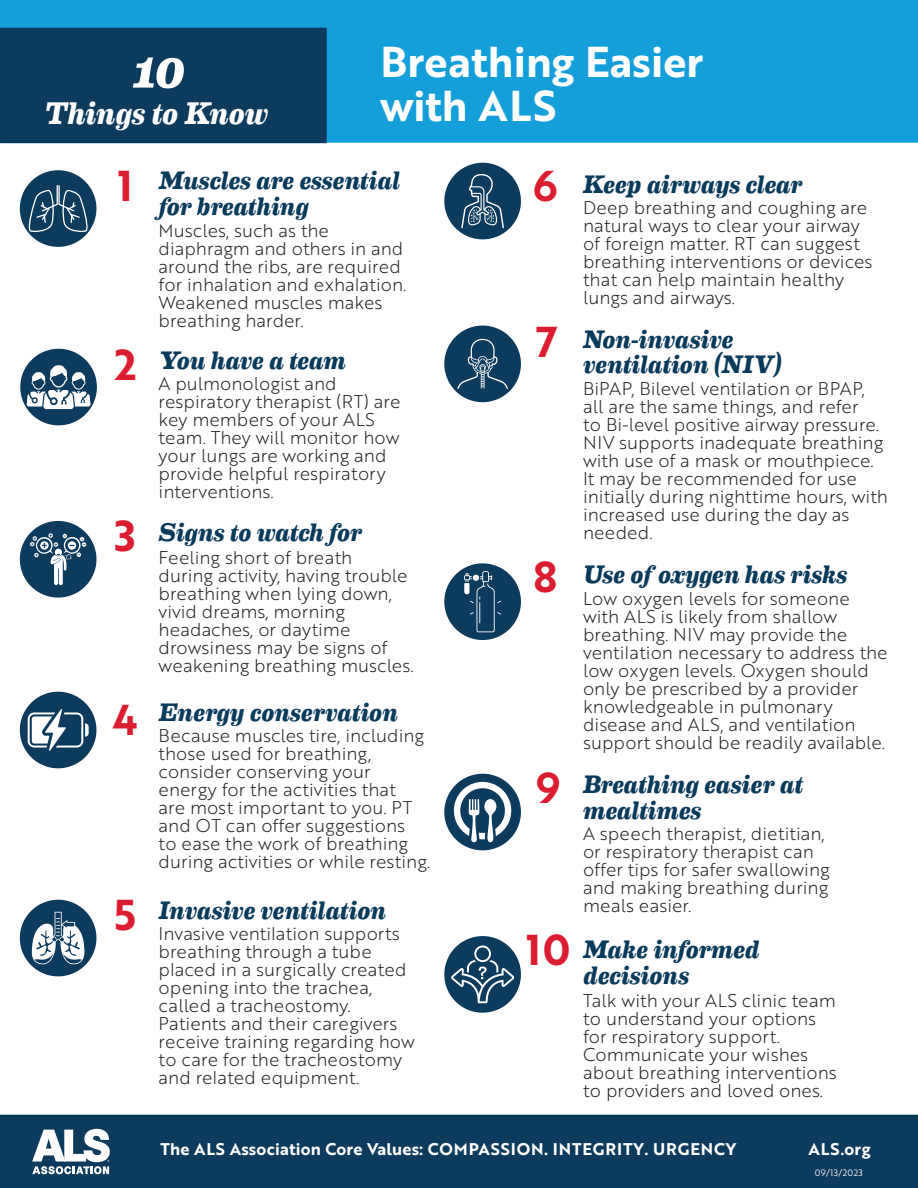
<style>
.page{position:relative;width:918px;height:1188px;background:#fff}
.page>*{position:absolute;margin:0;border:0;box-sizing:border-box;transform-origin:0 0}
.t1{font:italic 700 51px "Eames Century Modern";color:#fff}
.t2{font:42px "Brother 1816 Bold";color:#fff}
.t3{font:42px "Brother 1816 Bold";color:#da1e30}
.t4{font:italic 700 31.5px "Eames Century Modern";letter-spacing:-.015em;color:#fff}
.t5{font:italic 700 25.5px/25.5px "Eames Century Modern";letter-spacing:-.01em;color:#083a5c}
.t6{font:18px/18px "Brother 1816 Light";color:#231f20}
.t7{font:16.5px "Brother 1816 Bold";letter-spacing:.05em;color:#fff}
.t8{font:9px "Brother 1816 Book";letter-spacing:.04em;color:#fff}
</style>
<div class="page">
<div style="left:0;top:1115px;width:918px;height:73px;background:#0c3b5d"></div>
<div style="left:0;top:0;width:918px;height:143px;background:#159fda"></div>
<div style="left:1px;top:28px;width:325px;height:114px;background:#0c3b5d"></div>
<div style="left:0;top:28px;width:327px;height:115px;border:2px solid #083a5c"></div>
<svg style="left:32px;top:1129px;width:78px;height:45px"></svg>
<svg style="left:20px;top:170px;width:76px;height:77px"></svg>
<svg style="left:20px;top:349px;width:77px;height:76px"></svg>
<svg style="left:20px;top:521px;width:76px;height:77px"></svg>
<svg style="left:20px;top:692px;width:76px;height:76px"></svg>
<svg style="left:20px;top:900px;width:76px;height:76px"></svg>
<svg style="left:444px;top:163px;width:77px;height:76px"></svg>
<svg style="left:444px;top:326px;width:77px;height:76px"></svg>
<svg style="left:444px;top:563px;width:77px;height:77px"></svg>
<svg style="left:444px;top:936px;width:77px;height:77px"></svg>
<svg style="left:444px;top:774px;width:77px;height:76px"></svg>
<p class="t1" style="left:133px;top:31px;width:54px">10</p>
<p class="t4" style="left:45px;top:89px;width:225px">Things to Know</p>
<p class="t2" style="left:381px;top:30px;width:324px">Breathing Easier</p>
<p class="t2" style="left:381px;top:74px;width:177px">with ALS</p>
<p class="t3" style="left:118px;top:154px;width:16px">1</p>
<p class="t3" style="left:115px;top:333px;width:24px">2</p>
<p class="t3" style="left:115px;top:504px;width:22px">3</p>
<p class="t3" style="left:113px;top:688px;width:27px">4</p>
<p class="t3" style="left:115px;top:883px;width:23px">5</p>
<p class="t5" style="left:159px;top:166px;width:243px">Muscles are essential for breathing</p>
<p class="t6" style="left:159px;top:221px;width:249px">Muscles, such as the diaphragm and others in and around the ribs, are required for inhalation and exhalation.<br>Weakened muscles makes breathing harder.</p>
<p class="t5" style="left:159px;top:346px;width:188px">You have a team</p>
<p class="t6" style="left:159px;top:374px;width:243px">A pulmonologist and respiratory therapist (RT) are key members of your ALS team. They will monitor how your lungs are working and provide helpful respiratory interventions.</p>
<p class="t5" style="left:159px;top:517px;width:205px">Signs to watch for</p>
<p class="t6" style="left:159px;top:548px;width:256px">Feeling short of breath<br>during activity, having trouble breathing when lying down, vivid dreams, morning headaches, or daytime drowsiness may be signs of weakening breathing muscles.</p>
<p class="t5" style="left:159px;top:697px;width:241px">Energy conservation</p>
<p class="t6" style="left:159px;top:726px;width:273px">Because muscles tire, including those used for breathing, consider conserving your energy for the activities that<br>are most important to you. PT and OT can offer suggestions<br>to ease the work of breathing during activities or while resting.</p>
<p class="t5" style="left:159px;top:895px;width:229px">Invasive ventilation</p>
<p class="t6" style="left:159px;top:924px;width:258px">Invasive ventilation supports breathing through a tube placed in a surgically created opening into the trachea, called a tracheostomy.<br>Patients and their caregivers receive training regarding how to care for the tracheostomy and related equipment.</p>
<p class="t3" style="left:533px;top:154px;width:26px">6</p>
<p class="t5" style="left:583px;top:169px;width:221px">Keep airways clear</p>
<p class="t6" style="left:583px;top:198px;width:291px">Deep breathing and coughing are natural ways to clear your airway of foreign matter. RT can suggest breathing interventions or devices that can help maintain healthy lungs and airways.</p>
<p class="t3" style="left:536px;top:310px;width:23px">7</p>
<p class="t5" style="left:583px;top:325px;width:201px">Non-invasive ventilation (NIV)</p>
<p class="t6" style="left:583px;top:379px;width:306px">BiPAP, Bilevel ventilation or BPAP, all are the same things, and refer<br>to Bi-level positive airway pressure.<br>NIV supports inadequate breathing with use of a mask or mouthpiece.<br>It may be recommended for use initially during nighttime hours, with increased use during the day as needed.</p>
<p class="t3" style="left:533px;top:545px;width:25px">8</p>
<p class="t5" style="left:583px;top:560px;width:266px">Use of oxygen has risks</p>
<p class="t6" style="left:583px;top:589px;width:306px">Low oxygen levels for someone with ALS is likely from shallow breathing. NIV may provide the ventilation necessary to address the low oxygen levels. Oxygen should only be prescribed by a provider knowledgeable in pulmonary disease and ALS, and ventilation support should be readily available.</p>
<p class="t3" style="left:536px;top:756px;width:26px">9</p>
<p class="t5" style="left:583px;top:770px;width:222px">Breathing easier at</p>
<p class="t5" style="left:583px;top:795px;width:120px">mealtimes</p>
<p class="t6" style="left:583px;top:824px;width:243px">A speech therapist, dietitian,</p>
<p class="t6" style="left:583px;top:842px;width:232px">or respiratory therapist can</p>
<p class="t6" style="left:583px;top:860px;width:248px">offer tips for safer swallowing</p>
<p class="t6" style="left:583px;top:878px;width:247px">and making breathing during</p>
<p class="t6" style="left:583px;top:896px;width:110px">meals easier.</p>
<p class="t3" style="left:526px;top:918px;width:46px">10</p>
<p class="t5" style="left:583px;top:935px;width:178px">Make informed decisions</p>
<p class="t6" style="left:583px;top:990px;width:255px">Talk with your ALS clinic team to understand your options for respiratory support.<br>Communicate your wishes about breathing interventions to providers and loved ones.</p>
<p class="t7" style="left:161px;top:1136px;width:577px">The ALS Association Core Values: COMPASSION. INTEGRITY. URGENCY</p>
<p class="t7" style="left:809px;top:1136px;width:64px">ALS.org</p>
<p class="t8" style="left:815px;top:1166px;width:50px">09/13/2023</p>
</div>
